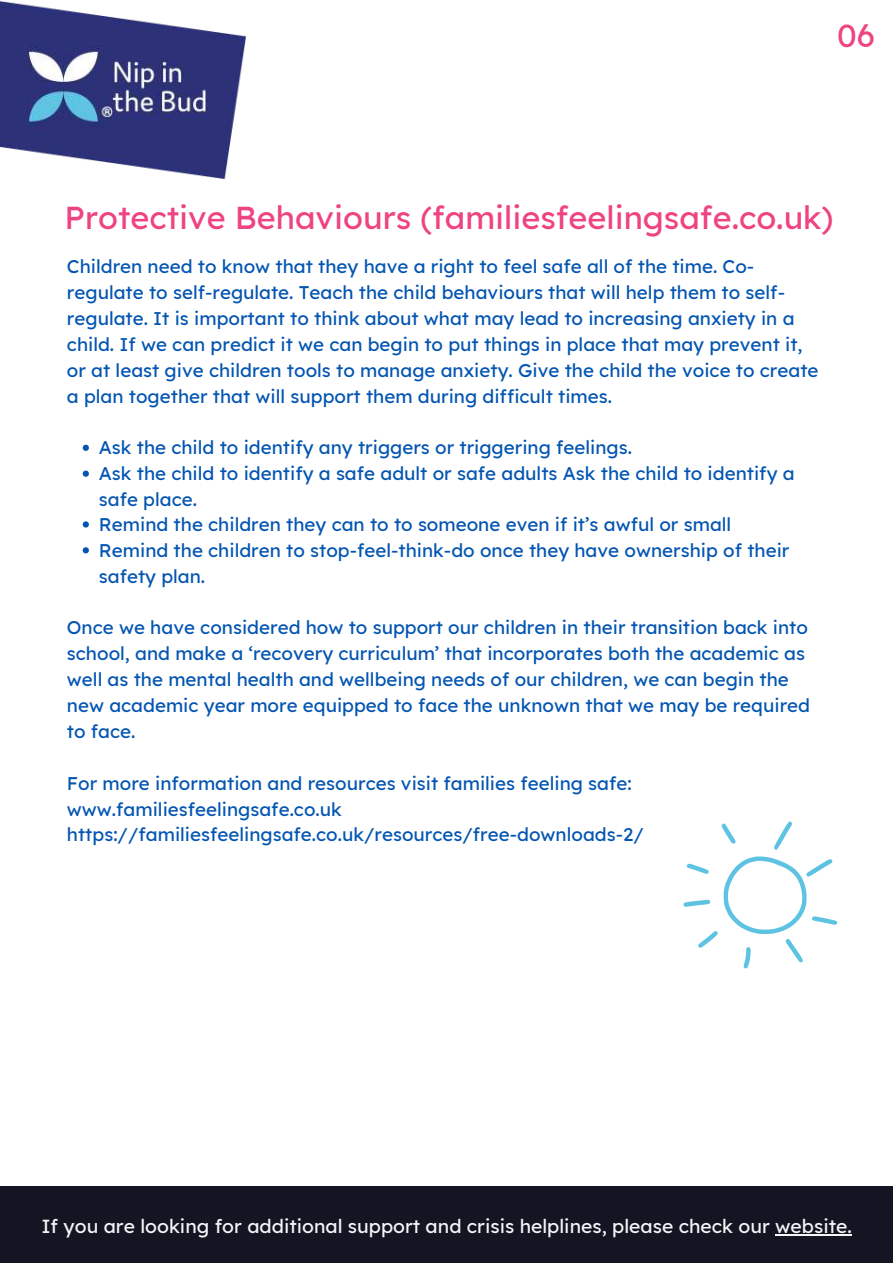
<style>
.page{position:relative;width:893px;height:1263px;background:#fff}
.page>*{position:absolute;margin:0;border:0;box-sizing:border-box;transform-origin:0 0}
.t1{font:500 32.4px "Readex Pro";color:#ee4482}
.t2{font:500 19.27px "Readex Pro";color:#f3f6f7}
.t3{font:500 18.75px/25.9px "Readex Pro";color:#0455b2}
</style>
<div class="page">
<img style="left:0;top:1px;width:245px;height:177px">
<div style="left:0;top:1186px;width:893px;height:77px;background:#141522"></div>
<svg style="left:721px;top:821px;width:71px;height:29px"></svg>
<svg style="left:683px;top:856px;width:154px;height:112px"></svg>
<hr style="left:775px;top:1234px;width:72px;height:2px;background:#f3f6f7">
<svg style="left:83px;top:521px;width:6px;height:6px"></svg>
<svg style="left:83px;top:547px;width:6px;height:6px"></svg>
<svg style="left:83px;top:445px;width:6px;height:6px"></svg>
<svg style="left:83px;top:471px;width:6px;height:6px"></svg>
<h1 class="t1" style="left:837px;top:16px;width:39px">06</h1>
<h1 class="t1" style="left:65px;top:199px;width:770px">Protective Behaviours (familiesfeelingsafe.co.uk)</h1>
<p class="t3" style="left:67px;top:254px;width:753px">Children need to know that they have a right to feel safe all of the time. Co&shy;regulate to self-regulate. Teach the child behaviours that will help them to self&shy;regulate. It is important to think about what may lead to increasing anxiety in a child. If we can predict it we can begin to put things in place that may prevent it, or at least give children tools to manage anxiety. Give the child the voice to create a plan together that will support them during difficult times.</p>
<p class="t3" style="left:99px;top:435px;width:697px">Ask the child to identify any triggers or triggering feelings.<br>Ask the child to identify a safe adult or safe adults Ask the child to identify a safe place.</p>
<p class="t3" style="left:99px;top:511px;width:692px">Remind the children they can to to someone even if it’s awful or small<br>Remind the children to stop-feel-think-do once they have ownership of their safety plan.</p>
<p class="t3" style="left:67px;top:615px;width:744px">Once we have considered how to support our children in their transition back into school, and make a ‘recovery curriculum’ that incorporates both the academic as well as the mental health and wellbeing needs of our children, we can begin the new academic year more equipped to face the unknown that we may be required to face.</p>
<p class="t3" style="left:67px;top:770px;width:578px">For more information and resources visit families feeling safe: www.familiesfeelingsafe.co.uk https://familiesfeelingsafe.co.uk/resources/free-downloads-2/</p>
<p class="t2" style="left:41px;top:1215px;width:812px">If you are looking for additional support and crisis helplines, please check our website.</p>
</div>
